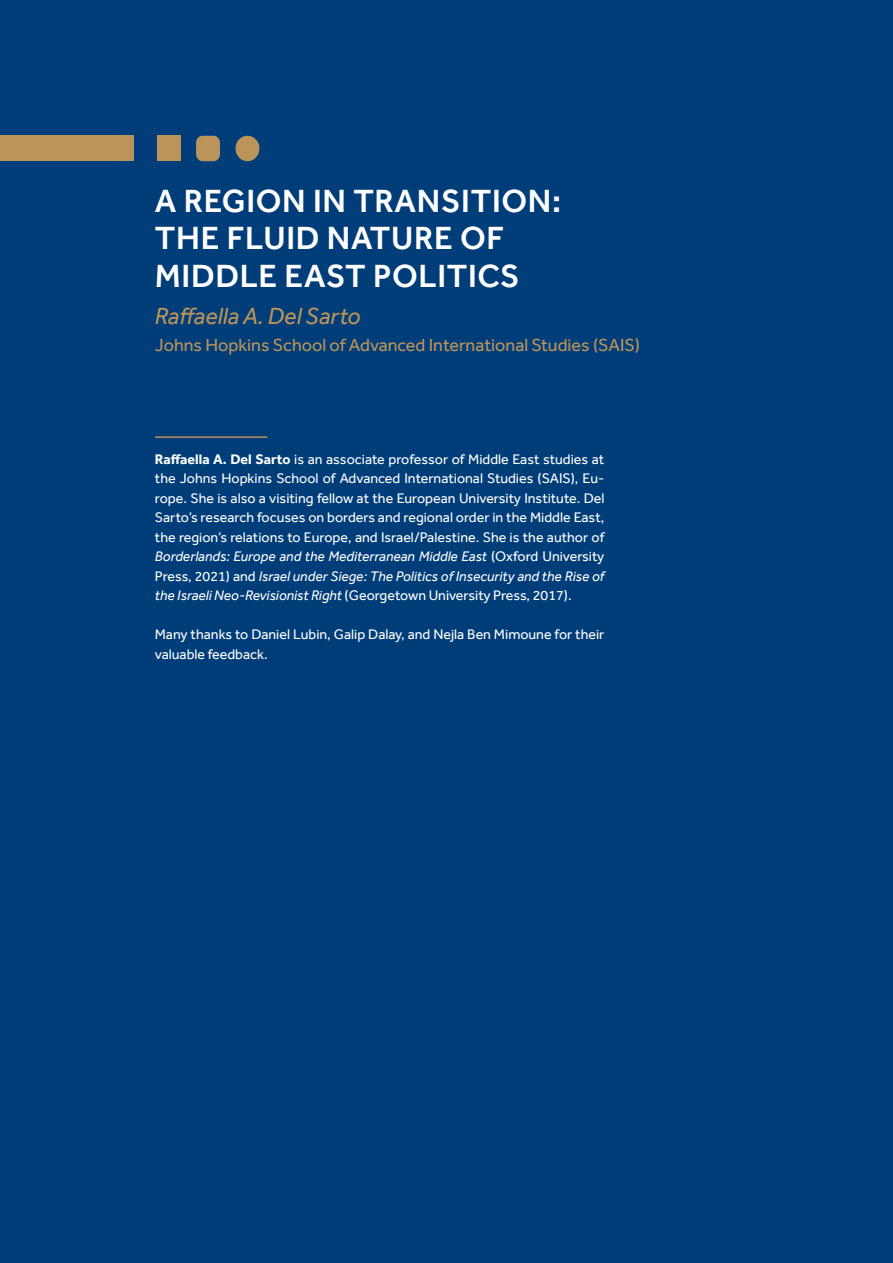
<style>
.page{position:relative;width:893px;height:1263px;background:#003d79}
.page>*{position:absolute;margin:0;border:0;box-sizing:border-box;transform-origin:0 0}
.t1{font:500 33px/37.5px "Effra";letter-spacing:.02em;color:#fff}
.t2{font:italic 24px "Effra";color:#bb945b}
.t3{font:18px "Effra";color:#bb945b}
.t4{font:14.25px/19.5px "Effra";color:#fff;text-align:justify}
.s1{font-weight:700}
.s2{font-style:italic}
</style>
<div class="page">
<div style="left:157px;top:136px;width:24px;height:25px;background:#bb945b"></div>
<div style="left:235px;top:136px;width:24px;height:25px;background:#bb945b;border-radius:50%"></div>
<div style="left:196px;top:136px;width:24px;height:25px;background:#bb945b;border-radius:7px"></div>
<div style="left:0;top:136px;width:133px;height:25px;background:#bb945b"></div>
<hr style="left:155px;top:436px;width:112px;height:2px;background:#bb945b">
<h1 class="t1" style="left:155px;top:182px;width:408px">A REGION IN TRANSITION:<br>THE FLUID NATURE OF<br>MIDDLE EAST POLITICS</h1>
<h2 class="t2" style="left:155px;top:302px;width:207px">Raffaella A. Del Sarto</h2>
<p class="t3" style="left:155px;top:335px;width:487px">Johns Hopkins School of Advanced International Studies (SAIS)</p>
<p class="t4" style="left:155px;top:449px;width:451px"><span class="s1">Raffaella A. Del Sarto</span> is an associate professor of Middle East studies at the Johns Hopkins School of Advanced International Studies (SAIS), Eu&shy;rope. She is also a visiting fellow at the European University Institute. Del Sarto’s research focuses on borders and regional order in the Middle East, the region’s relations to Europe, and Israel/Palestine. She is the author of <span class="s2">Borderlands: Europe and the Mediterranean Middle East</span> (Oxford University Press, 2021) and <span class="s2">Israel under Siege: The Politics of Insecurity and the Rise of the Israeli Neo-Revisionist Right</span> (Georgetown University Press, 2017).</p>
<p class="t4" style="left:155px;top:624px;width:451px">Many thanks to Daniel Lubin, Galip Dalay, and Nejla Ben Mimoune for their valuable feedback.</p>
</div>
